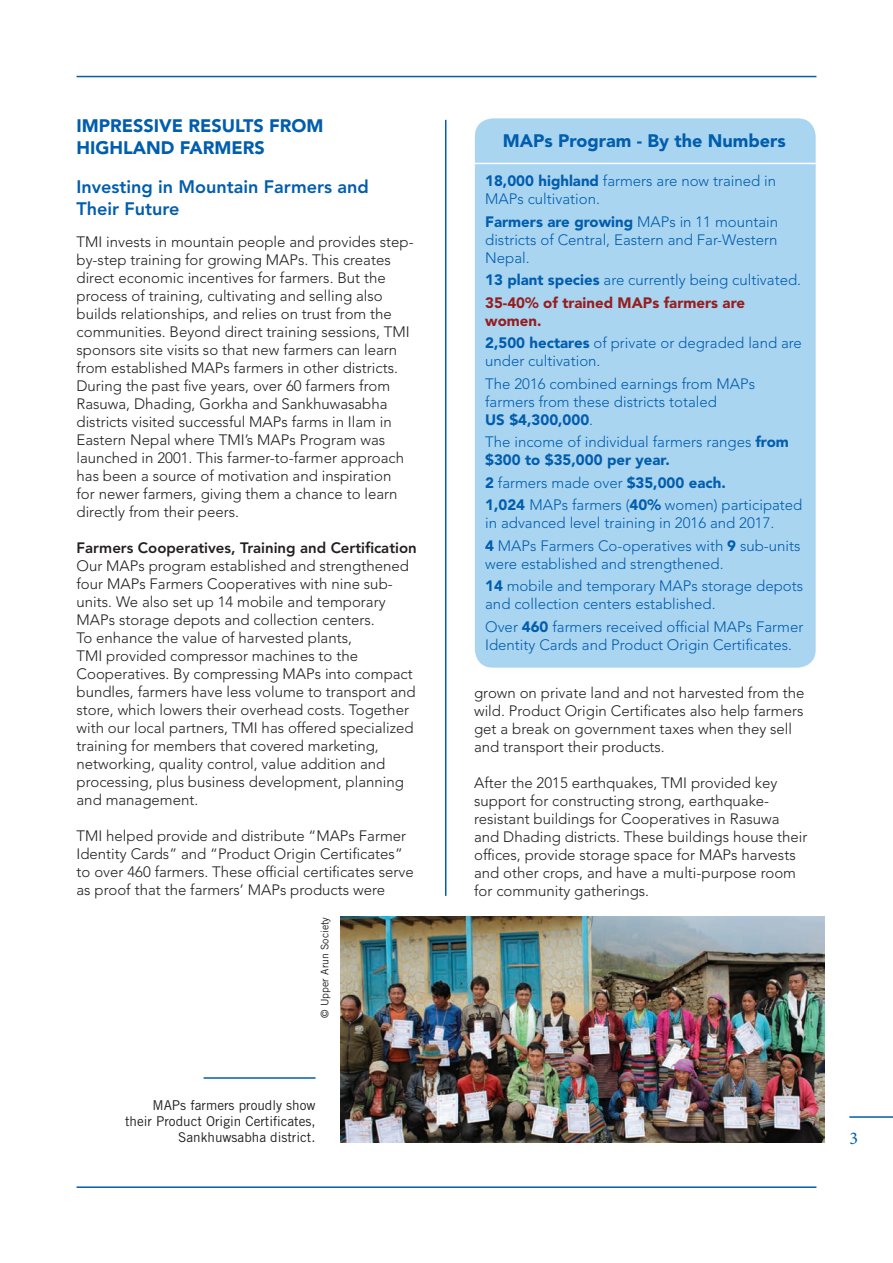
<style>
.page{position:relative;width:893px;height:1263px;background:#fff}
.page>*{position:absolute;margin:0;border:0;box-sizing:border-box;transform-origin:0 0}
.t1{font:900 18px/21.6px "Avenir LT Std";color:#015dad}
.t2{font:800 18px/21.6px "Avenir LT Std";color:#015dad}
.t3{font:18px "Minion Pro";color:#015dad}
.t4{font:300 15px/18px "Avenir LT Std";color:#231f20}
.t5{font:300 15px/22.5px "Avenir LT Std";color:#015dad}
.t6{font:900 15px/22.5px "Avenir LT Std";color:#951f20}
.t7{font:800 15px "Avenir LT Std";color:#231f20}
.t8{font:13.5px/16.2px "Trade Gothic LT Std";color:#231f20;text-align:right}
.t9{font:10.5px "Trade Gothic LT Std";color:#231f20}
.s1{font-weight:900}
.s2{color:#015dad}
.s3{font-weight:300;color:#015dad}
.s4{font-weight:900;color:#951f20}
</style>
<div class="page">
<hr style="left:77px;top:76px;width:739px;height:1px;background:#015dad">
<hr style="left:77px;top:1186px;width:739px;height:2px;background:#015dad">
<hr style="left:849px;top:1116px;width:44px;height:2px;background:#015dad">
<div style="left:475px;top:118px;width:341px;height:550px;background:#aad5f1;border-radius:18px"></div>
<img style="left:340px;top:917px;width:485px;height:225px">
<hr style="left:204px;top:1077px;width:112px;height:2px;background:#015dad">
<hr style="left:445px;top:120px;width:1px;height:776px;background:#015dad">
<hr style="left:463px;top:163px;width:362px;height:1px;background:#fff">
<p class="t1" style="left:77px;top:115px;width:248px">IMPRESSIVE RESULTS FROM<br>HIGHLAND FARMERS</p>
<p class="t2" style="left:77px;top:176px;width:294px">Investing in Mountain Farmers and<br>Their Future</p>
<p class="t4" style="left:77px;top:233px;width:339px">TMI invests in mountain people and provides step&shy;by-step training for growing MAPs. This creates direct economic incentives for farmers. But the process of training, cultivating and selling also builds relationships, and relies on trust from the communities. Beyond direct training sessions, TMI sponsors site visits so that new farmers can learn from established MAPs farmers in other districts.<br>During the past five years, over 60 farmers from Rasuwa, Dhading, Gorkha and Sankhuwasabha districts visited successful MAPs farms in Ilam in Eastern Nepal where TMI’s MAPs Program was launched in 2001. This farmer-to-farmer approach has been a source of motivation and inspiration<br>for newer farmers, giving them a chance to learn directly from their peers.</p>
<p class="t7" style="left:77px;top:539px;width:342px">Farmers Cooperatives, Training and Certification</p>
<p class="t4" style="left:77px;top:557px;width:341px">Our MAPs program established and strengthened four MAPs Farmers Cooperatives with nine sub&shy;units. We also set up 14 mobile and temporary MAPs storage depots and collection centers.<br>To enhance the value of harvested plants,<br>TMI provided compressor machines to the Cooperatives. By compressing MAPs into compact bundles, farmers have less volume to transport and store, which lowers their overhead costs. Together with our local partners, TMI has offered specialized training for members that covered marketing, networking, quality control, value addition and processing, plus business development, planning and management.</p>
<p class="t4" style="left:77px;top:827px;width:339px">TMI helped provide and distribute “MAPs Farmer Identity Cards” and “Product Origin Certificates” to over 460 farmers. These official certificates serve as proof that the farmers’ MAPs products were</p>
<p class="t9" style="left:319px;top:1018px;width:102px;rotate:-90deg">© Upper Arun Society</p>
<p class="t8" style="left:125px;top:1097px;width:192px">MAPs farmers proudly show their Product Origin Certificates,<br>Sankhuwsabha district.</p>
<p class="t1" style="left:503px;top:130px;width:284px">MAPs Program - By the Numbers</p>
<p class="t5" style="left:485px;top:172px;width:292px;line-height:18px"><span class="s1">18,000 highland</span> farmers are now trained in<br>MAPs cultivation.</p>
<p class="t5" style="left:485px;top:213px;width:294px;line-height:18px;text-align:justify"><span class="s1">Farmers are growing</span> MAPs in 11 mountain districts of Central, Eastern and Far-Western Nepal.</p>
<p class="t6" style="left:485px;top:269px;width:317px"><span class="s2">13 plant species</span> <span class="s3">are currently being cultivated.<br></span>35-40% of trained MAPs farmers are</p>
<p class="t5" style="left:485px;top:309px;width:318px"><span class="s4">women.<br></span><span class="s1">2,500 hectares</span> of private or degraded land are</p>
<p class="t5" style="left:485px;top:350px;width:271px">under cultivation.<br>The 2016 combined earnings from MAPs</p>
<p class="t5" style="left:485px;top:393px;width:233px;line-height:18px">farmers from these districts totaled<br><span class="s1">US $4,300,000</span>.</p>
<p class="t5" style="left:485px;top:433px;width:305px;line-height:18px">The income of individual farmers ranges <span class="s1">from $300 to $35,000 per year.</span></p>
<p class="t5" style="left:485px;top:471px;width:319px"><span class="s1">2</span> farmers made over <span class="s1">$35,000 each.<br>1,024</span> MAPs farmers (<span class="s1">40%</span> women) participated</p>
<p class="t5" style="left:485px;top:512px;width:317px">in advanced level training in 2016 and 2017.<br><span class="s1">4</span> MAPs Farmers Co-operatives with <span class="s1">9</span> sub-units</p>
<p class="t5" style="left:485px;top:552px;width:319px">were established and strengthened.<br><span class="s1">14</span> mobile and temporary MAPs storage depots</p>
<p class="t5" style="left:485px;top:593px;width:320px">and collection centers established.<br>Over <span class="s1">460</span> farmers received official MAPs Farmer</p>
<p class="t5" style="left:485px;top:633px;width:308px">Identity Cards and Product Origin Certificates.</p>
<p class="t4" style="left:474px;top:684px;width:332px">grown on private land and not harvested from the wild. Product Origin Certificates also help farmers get a break on government taxes when they sell and transport their products.</p>
<p class="t4" style="left:474px;top:774px;width:335px">After the 2015 earthquakes, TMI provided key support for constructing strong, earthquake&shy;resistant buildings for Cooperatives in Rasuwa and Dhading districts. These buildings house their offices, provide storage space for MAPs harvests and other crops, and have a multi-purpose room for community gatherings.</p>
<p class="t3" style="left:849px;top:1126px;width:10px">3</p>
</div>
